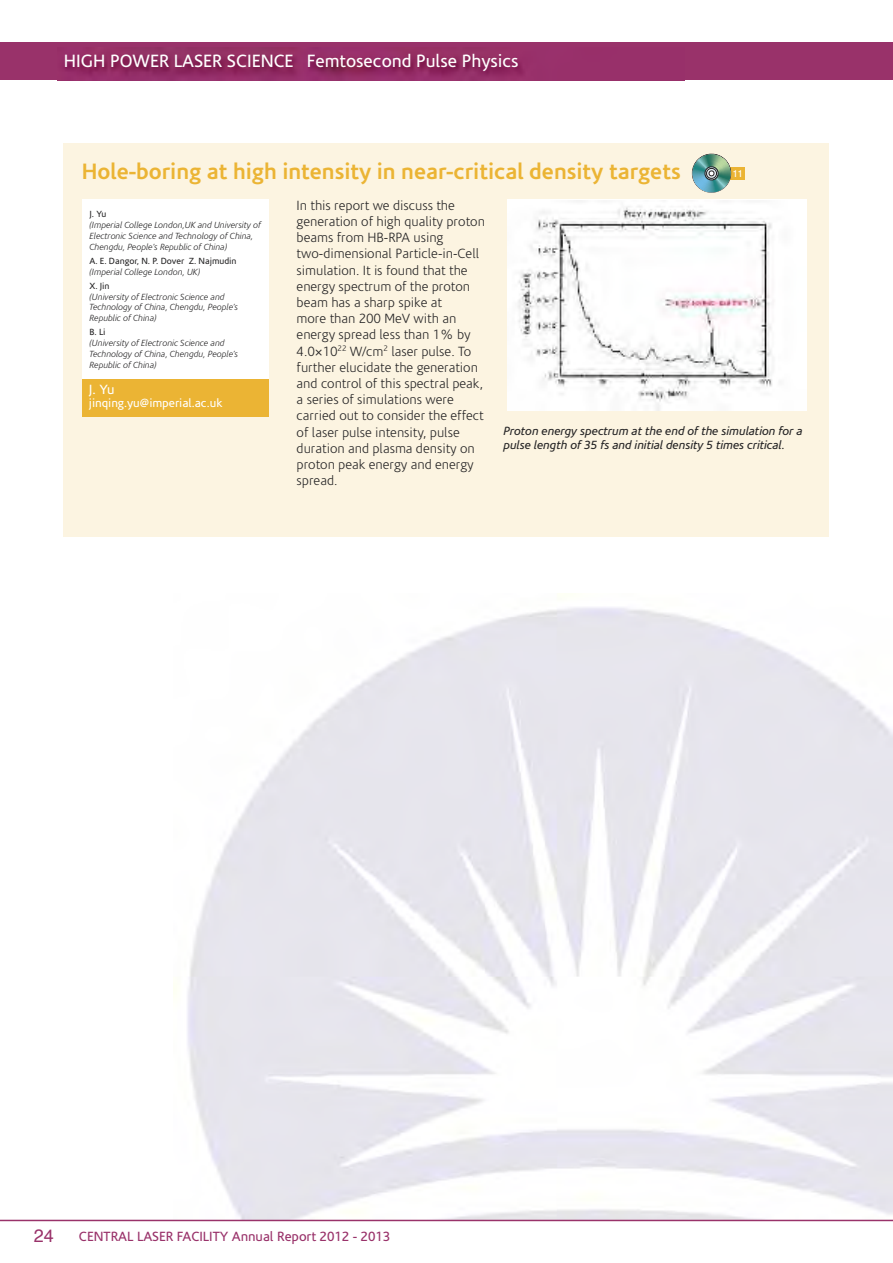
<style>
.page{position:relative;width:893px;height:1263px;background:#fff}
.page>*{position:absolute;margin:0;border:0;box-sizing:border-box;transform-origin:0 0}
.t1{font:700 22.5px "Corisande";color:#ebb434}
.t2{font:18px "Corisande";color:#fff}
.t3{font:18px "Helvetica";color:#99326a}
.t4{font:300 13.5px/16.2px "Corisande";color:#272627}
.t5{font:13.5px "Corisande";color:#99326a}
.t6{font:13.5px "Corisande";color:#fff}
.t7{font:italic 12px/14.4px "Corisande";color:#272627}
.t8{font:12px "Corisande";color:#fff}
.t9{font:10.05px "Helvetica";color:#fff}
.t10{font:italic 300 9px/10.8px "Corisande";color:#272627}
.t11{font:9px "Corisande";color:#272627}
</style>
<div class="page">
<div style="left:0;top:43px;width:893px;height:37px;background:#99326a"></div>
<hr style="left:0;top:1220px;width:893px;height:1px;background:#99326a">
<img style="left:57px;top:47px;width:627px;height:34px">
<div style="left:64px;top:143px;width:765px;height:394px;background:#fcf4e1"></div>
<div style="left:82px;top:199px;width:187px;height:192px;background:#fff"></div>
<div style="left:82px;top:379px;width:187px;height:37px;background:#ebb434"></div>
<div style="left:716px;top:167px;width:28px;height:13px;background:#ebb434"></div>
<svg style="left:692px;top:154px;width:39px;height:39px"></svg>
<img style="left:508px;top:200px;width:299px;height:210px">
<h2 class="t2" style="left:64px;top:51px;width:456px">HIGH POWER LASER SCIENCE Femtosecond Pulse Physics</h2>
<h1 class="t1" style="left:82px;top:158px;width:600px">Hole-boring at high intensity in near-critical density targets</h1>
<p class="t4" style="left:297px;top:197px;width:190px">In this report we discuss the generation of high quality proton beams from HB-RPA using two-dimensional Particle-in-Cell simulation. It is found that the energy spectrum of the proton beam has a sharp spike at<br>more than 200 MeV with an energy spread less than 1% by<br>4.0×10<sup>22</sup> W/cm<sup>2</sup> laser pulse. To further elucidate the generation and control of this spectral peak, a series of simulations were carried out to consider the effect of laser pulse intensity, pulse duration and plasma density on proton peak energy and energy spread.</p>
<p class="t9" style="left:733px;top:169px;width:12px">11</p>
<p class="t11" style="left:90px;top:209px;width:18px">J. Yu</p>
<p class="t10" style="left:90px;top:220px;width:173px">(Imperial College London,UK and University of<br>Electronic Science and Technology of China,<br>Chengdu, People’s Republic of China)</p>
<p class="t11" style="left:90px;top:256px;width:149px">A. E. Dangor, N. P. Dover Z. Najmudin</p>
<p class="t10" style="left:90px;top:266px;width:112px">(Imperial College London, UK)</p>
<p class="t11" style="left:90px;top:281px;width:22px">X. Jin</p>
<p class="t10" style="left:90px;top:291px;width:150px">(University of Electronic Science and<br>Technology of China, Chengdu, People’s<br>Republic of China)</p>
<p class="t11" style="left:90px;top:327px;width:18px">B. Li</p>
<p class="t10" style="left:90px;top:338px;width:150px">(University of Electronic Science and<br>Technology of China, Chengdu, People’s<br>Republic of China)</p>
<p class="t6" style="left:89px;top:382px;width:27px">J. Yu</p>
<p class="t8" style="left:89px;top:397px;width:135px">jinqing.yu@imperial.ac.uk</p>
<p class="t7" style="left:503px;top:424px;width:301px">Proton energy spectrum at the end of the simulation for a pulse length of 35 fs and initial density 5 times critical.</p>
<h2 class="t3" style="left:34px;top:1228px;width:22px">24</h2>
<p class="t5" style="left:79px;top:1229px;width:313px">CENTRAL LASER FACILITY Annual Report 2012 - 2013</p>
</div>
